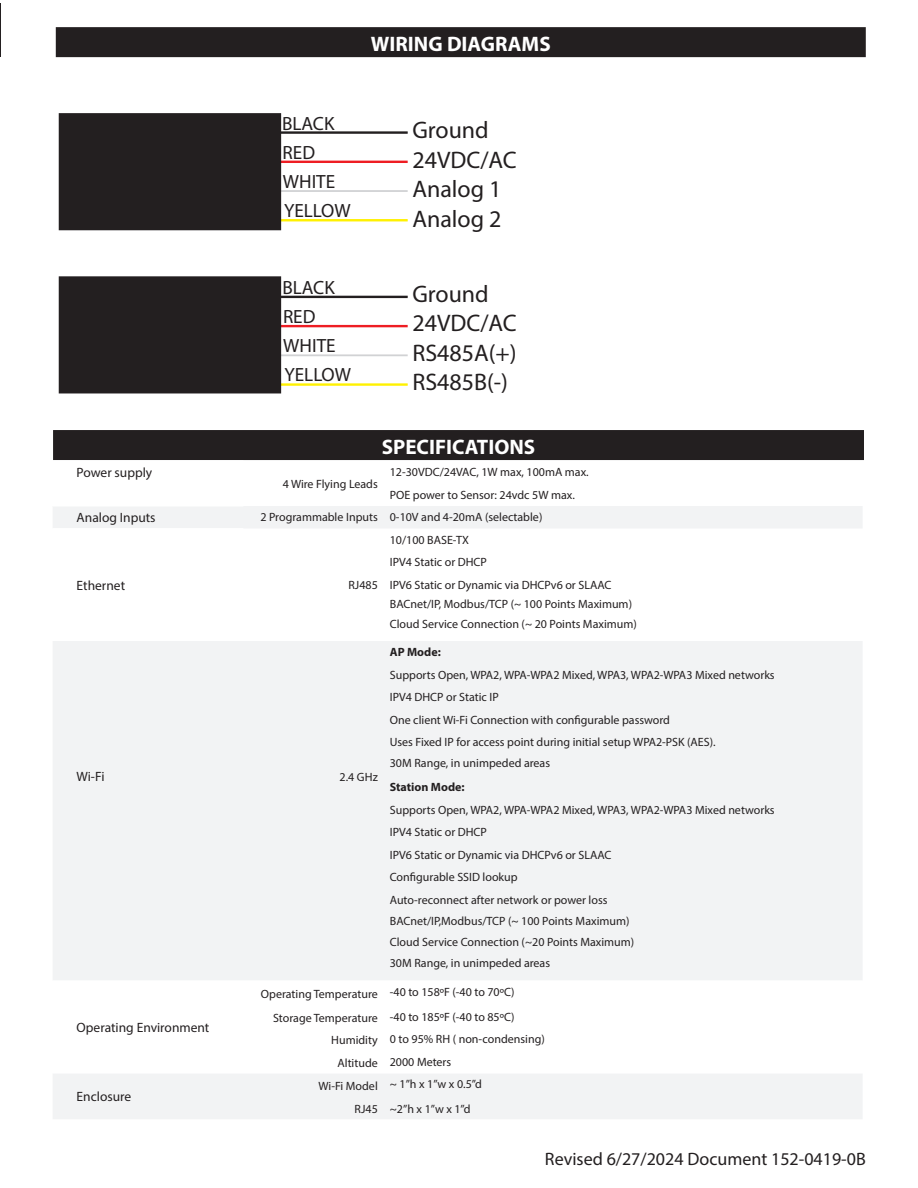
<style>
.page{position:relative;width:918px;height:1188px;background:#fff}
.page>*{position:absolute;margin:0;border:0;box-sizing:border-box;transform-origin:0 0}
.t1{font:24px/29.4px "Myriad Pro";color:#231f20}
.Install_Heading_Bars{font:700 21px "Myriad Pro";color:#fff}
.t2{font:19.2px/29px "Myriad Pro";color:#231f20}
.t3{font:18px "Myriad Pro";color:#231f20}
.t4{font:13.5px "Myriad Pro";color:#231f20}
.t5{font:12px "Myriad Pro";color:#231f20}
.t6{font:700 12px "Myriad Pro";color:#231f20}
</style>
<div class="page">
<div style="left:53px;top:430px;width:811px;height:30px;background:#231f20"></div>
<div style="left:56px;top:27px;width:810px;height:30px;background:#231f20"></div>
<svg style="left:53px;top:506px;width:809px;height:613px;fill:#f2f3f4"></svg>
<svg style="left:53px;top:981px;width:809px;height:92px"></svg>
<hr style="left:53px;top:506px;width:190px;height:1px;background:#fff">
<hr style="left:53px;top:528px;width:190px;height:1px;background:#fff">
<hr style="left:280px;top:161px;width:128px;height:2px;background:#ee1d23">
<hr style="left:280px;top:219px;width:128px;height:2px;background:#fff101">
<hr style="left:280px;top:190px;width:128px;height:2px;background:#d1d2d4">
<hr style="left:280px;top:131px;width:128px;height:3px;background:#231f20">
<hr style="left:280px;top:325px;width:128px;height:2px;background:#ee1d23">
<hr style="left:280px;top:383px;width:128px;height:3px;background:#fff101">
<hr style="left:280px;top:354px;width:128px;height:2px;background:#d1d2d4">
<hr style="left:280px;top:296px;width:128px;height:2px;background:#231f20">
<div style="left:60px;top:114px;width:220px;height:115px;background:#231f20"></div>
<div style="left:59px;top:113px;width:222px;height:117px;border:2px solid #231f20"></div>
<div style="left:60px;top:278px;width:220px;height:114px;background:#231f20"></div>
<div style="left:59px;top:276px;width:222px;height:117px;border:2px solid #231f20"></div>
<p class="t4" style="left:77px;top:464px;width:77px">Power supply</p>
<p class="Install_Heading_Bars" style="left:371px;top:30px;width:181px">WIRING DIAGRAMS</p>
<p class="t2" style="left:282px;top:108px;width:54px">BLACK</p>
<p class="t1" style="left:412px;top:115px;width:78px">Ground</p>
<p class="t2" style="left:283px;top:137px;width:34px">RED</p>
<p class="t1" style="left:412px;top:145px;width:106px">24VDC/AC</p>
<p class="t2" style="left:283px;top:166px;width:69px">WHITE<br>YELLOW</p>
<p class="t1" style="left:412px;top:174px;width:91px">Analog 1<br>Analog 2</p>
<p class="t2" style="left:282px;top:273px;width:54px">BLACK</p>
<p class="t1" style="left:412px;top:279px;width:78px">Ground</p>
<p class="t2" style="left:283px;top:302px;width:34px">RED</p>
<p class="t1" style="left:412px;top:308px;width:106px">24VDC/AC</p>
<p class="t2" style="left:283px;top:331px;width:69px">WHITE<br>YELLOW</p>
<p class="t1" style="left:412px;top:338px;width:106px">RS485A(+)<br>RS485B(-)</p>
<p class="Install_Heading_Bars" style="left:382px;top:433px;width:155px">SPECIFICATIONS</p>
<p class="t5" style="left:283px;top:477px;width:97px">4 Wire Flying Leads</p>
<p class="t5" style="left:390px;top:465px;width:200px">12-30VDC/24VAC, 1W max, 100mA max.</p>
<p class="t5" style="left:390px;top:487px;width:187px">POE power to Sensor: 24vdc 5W max.</p>
<p class="t4" style="left:77px;top:509px;width:81px">Analog Inputs</p>
<p class="t5" style="left:260px;top:510px;width:119px">2 Programmable Inputs</p>
<p class="t5" style="left:390px;top:510px;width:154px">0-10V and 4-20mA (selectable)</p>
<p class="t4" style="left:77px;top:577px;width:50px">Ethernet</p>
<p class="t5" style="left:348px;top:578px;width:31px">RJ485</p>
<p class="t4" style="left:77px;top:768px;width:29px">Wi-Fi</p>
<p class="t5" style="left:340px;top:769px;width:40px">2.4 GHz</p>
<p class="t5" style="left:390px;top:532px;width:81px">10/100 BASE-TX</p>
<p class="t5" style="left:390px;top:555px;width:99px">IPV4 Static or DHCP</p>
<p class="t5" style="left:390px;top:577px;width:223px">IPV6 Static or Dynamic via DHCPv6 or SLAAC</p>
<p class="t5" style="left:390px;top:597px;width:244px">BACnet/IP, Modbus/TCP (~ 100 Points Maximum)</p>
<p class="t5" style="left:390px;top:616px;width:249px">Cloud Service Connection (~ 20 Points Maximum)</p>
<p class="t6" style="left:390px;top:644px;width:53px">AP Mode:</p>
<p class="t5" style="left:390px;top:667px;width:386px">Supports Open, WPA2, WPA-WPA2 Mixed, WPA3, WPA2-WPA3 Mixed networks</p>
<p class="t5" style="left:390px;top:690px;width:110px">IPV4 DHCP or Static IP</p>
<p class="t5" style="left:390px;top:712px;width:282px">One client Wi-Fi Connection with configurable password</p>
<p class="t5" style="left:390px;top:735px;width:327px">Uses Fixed IP for access point during initial setup WPA2-PSK (AES).</p>
<p class="t5" style="left:390px;top:756px;width:162px">30M Range, in unimpeded areas</p>
<p class="t6" style="left:390px;top:779px;width:76px">Station Mode:</p>
<p class="t5" style="left:390px;top:802px;width:386px">Supports Open, WPA2, WPA-WPA2 Mixed, WPA3, WPA2-WPA3 Mixed networks</p>
<p class="t5" style="left:390px;top:825px;width:99px">IPV4 Static or DHCP</p>
<p class="t5" style="left:390px;top:847px;width:223px">IPV6 Static or Dynamic via DHCPv6 or SLAAC</p>
<p class="t5" style="left:390px;top:870px;width:129px">Configurable SSID lookup</p>
<p class="t5" style="left:390px;top:892px;width:219px">Auto-reconnect after network or power loss</p>
<p class="t5" style="left:390px;top:913px;width:241px">BACnet/IP,Modbus/TCP (~ 100 Points Maximum)</p>
<p class="t5" style="left:390px;top:934px;width:246px">Cloud Service Connection (~20 Points Maximum)</p>
<p class="t5" style="left:390px;top:955px;width:162px">30M Range, in unimpeded areas</p>
<p class="t4" style="left:77px;top:1019px;width:134px">Operating Environment</p>
<p class="t4" style="left:77px;top:1089px;width:56px">Enclosure</p>
<p class="t5" style="left:261px;top:986px;width:118px">Operating Temperature</p>
<p class="t5" style="left:390px;top:984px;width:126px">-40 to 158ºF (-40 to 70ºC)</p>
<p class="t5" style="left:273px;top:1010px;width:106px">Storage Temperature</p>
<p class="t5" style="left:390px;top:1009px;width:126px">-40 to 185ºF (-40 to 85ºC)</p>
<p class="t5" style="left:331px;top:1033px;width:48px">Humidity</p>
<p class="t5" style="left:390px;top:1032px;width:157px">0 to 95% RH ( non-condensing)</p>
<p class="t5" style="left:338px;top:1055px;width:42px">Altitude</p>
<p class="t5" style="left:390px;top:1054px;width:63px">2000 Meters</p>
<p class="t5" style="left:319px;top:1079px;width:61px">Wi-Fi Model</p>
<p class="t5" style="left:390px;top:1077px;width:94px">~ 1”h x 1”w x 0.5”d</p>
<p class="t5" style="left:355px;top:1102px;width:25px">RJ45</p>
<p class="t5" style="left:390px;top:1101px;width:82px">~2”h x 1”w x 1”d</p>
<p class="t3" style="left:545px;top:1148px;width:322px">Revised 6/27/2024 Document 152-0419-0B</p>
</div>
